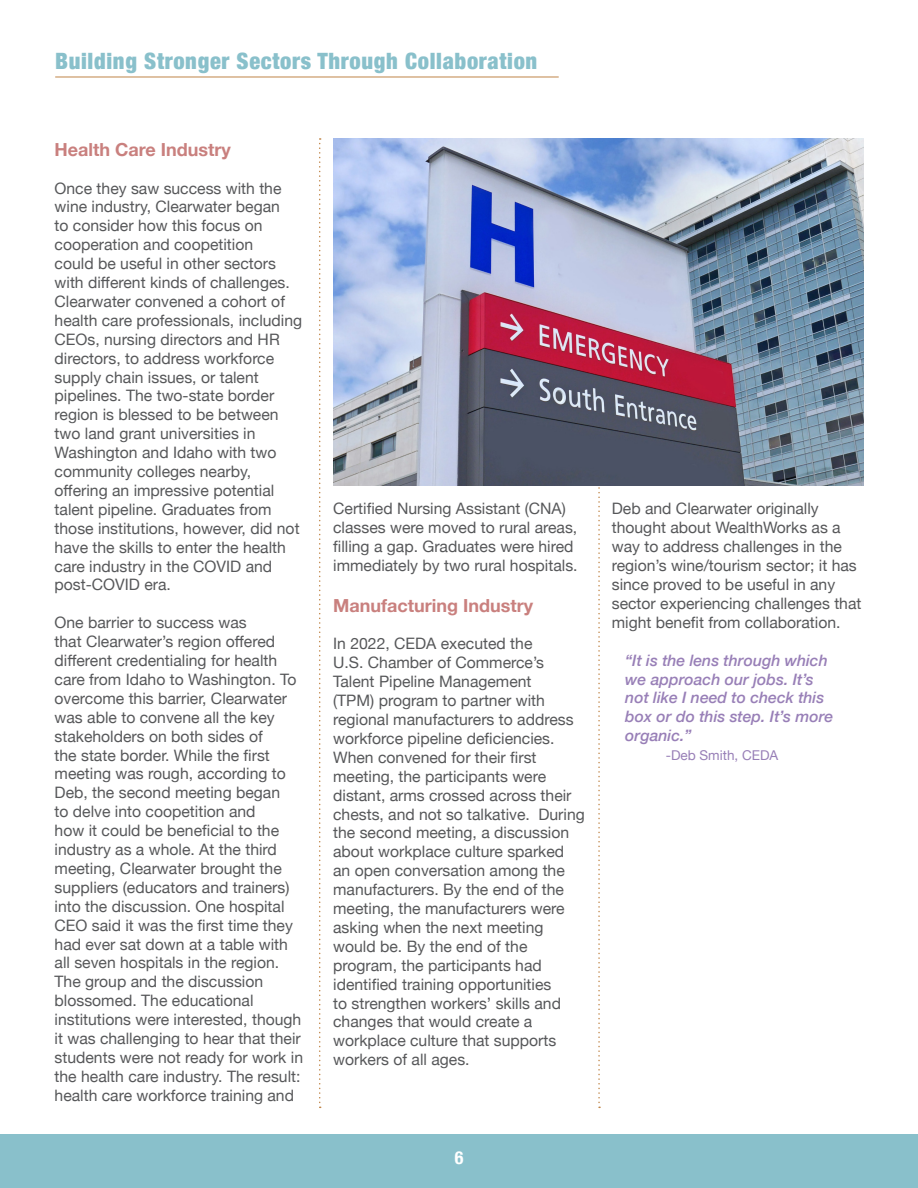
<style>
.page{position:relative;width:918px;height:1188px;background:#fff}
.page>*{position:absolute;margin:0;border:0;box-sizing:border-box;transform-origin:0 0}
.t1{font:900 condensed 22.5px "Helvetica Neue";letter-spacing:.03em;color:#89c0cb}
.text_2{font:700 18px "Helvetica Neue";color:#c9807e}
.t2{font:700 condensed 18px "Helvetica Neue";color:#fff}
.text_2-2{font:15.75px/18.9px "Helvetica Neue";color:#57585a}
.text_2-3{font:italic 500 15.75px/18.9px "Helvetica Neue";color:#987fb7}
.text_2-4{font:13.5px "Helvetica Neue";color:#987fb7}
</style>
<div class="page">
<div style="left:0;top:1134px;width:918px;height:54px;background:#89c0cb"></div>
<hr style="left:55px;top:77px;width:504px;height:1px;background:#c08547">
<svg style="left:598px;top:487px;width:2px;height:621px"></svg>
<svg style="left:319px;top:138px;width:2px;height:970px"></svg>
<img style="left:333px;top:138px;width:530px;height:348px">
<h1 class="t1" style="left:55px;top:43px;width:484px">Building Stronger Sectors Through Collaboration</h1>
<p class="text_2" style="left:55px;top:135px;width:178px">Health Care Industry</p>
<p class="text_2-2" style="left:55px;top:179px;width:249px">Once they saw success with the wine industry, Clearwater began<br>to consider how this focus on cooperation and coopetition<br>could be useful in other sectors with different kinds of challenges.<br>Clearwater convened a cohort of health care professionals, including<br>CEOs, nursing directors and HR directors, to address workforce supply chain issues, or talent pipelines. The two-state border region is blessed to be between two land grant universities in<br>Washington and Idaho with two community colleges nearby, offering an impressive potential talent pipeline. Graduates from those institutions, however, did not have the skills to enter the health care industry in the COVID and post-COVID era.</p>
<p class="text_2-2" style="left:55px;top:614px;width:250px">One barrier to success was<br>that Clearwater’s region offered different credentialing for health care from Idaho to Washington. To overcome this barrier, Clearwater was able to convene all the key stakeholders on both sides of<br>the state border. While the first meeting was rough, according to<br>Deb, the second meeting began<br>to delve into coopetition and<br>how it could be beneficial to the industry as a whole. At the third meeting, Clearwater brought the suppliers (educators and trainers) into the discussion. One hospital<br>CEO said it was the first time they had ever sat down at a table with all seven hospitals in the region.<br>The group and the discussion blossomed. The educational institutions were interested, though it was challenging to hear that their students were not ready for work in the health care industry. The result: health care workforce training and</p>
<p class="text_2-2" style="left:333px;top:500px;width:246px">Certified Nursing Assistant (CNA) classes were moved to rural areas, filling a gap. Graduates were hired immediately by two rural hospitals.</p>
<p class="text_2" style="left:333px;top:591px;width:201px">Manufacturing Industry</p>
<p class="text_2-2" style="left:333px;top:635px;width:253px">In 2022, CEDA executed the<br>U.S. Chamber of Commerce’s<br>Talent Pipeline Management<br>(TPM) program to partner with regional manufacturers to address workforce pipeline deficiencies.<br>When convened for their first meeting, the participants were distant, arms crossed across their chests, and not so talkative. During the second meeting, a discussion about workplace culture sparked an open conversation among the manufacturers. By the end of the meeting, the manufacturers were asking when the next meeting would be. By the end of the program, the participants had identified training opportunities<br>to strengthen workers’ skills and changes that would create a workplace culture that supports workers of all ages.</p>
<p class="t2" style="left:455px;top:1143px;width:10px">6</p>
<p class="text_2-2" style="left:612px;top:500px;width:251px">Deb and Clearwater originally thought about WealthWorks as a way to address challenges in the region’s wine/tourism sector; it has since proved to be useful in any sector experiencing challenges that might benefit from collaboration.</p>
<p class="text_2-3" style="left:625px;top:650px;width:210px">“It is the lens through which we approach our jobs. It’s not like I need to check this box or do this step. It’s more organic.”</p>
<p class="text_2-4" style="left:666px;top:746px;width:114px">-Deb Smith, CEDA</p>
</div>
